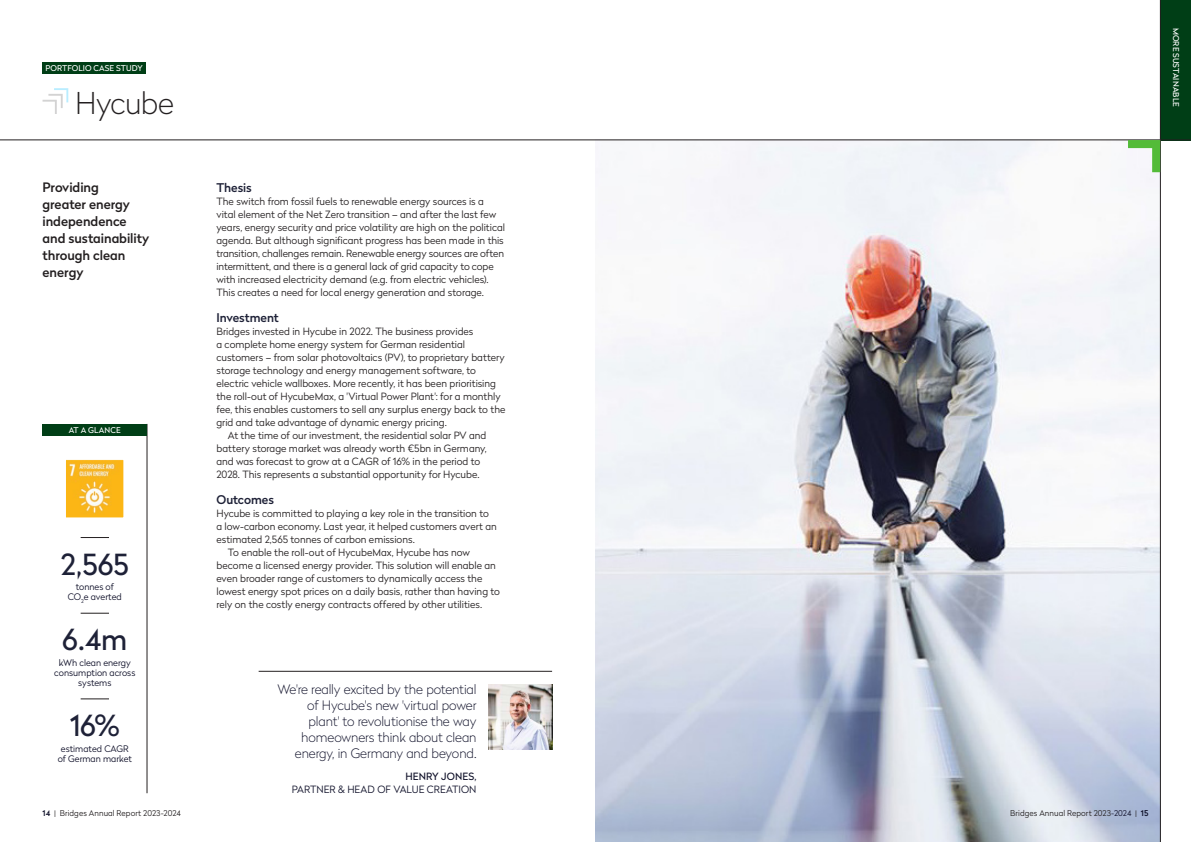
<style>
.page{position:relative;width:1191px;height:842px;background:#fff}
.page>*{position:absolute;margin:0;border:0;box-sizing:border-box;transform-origin:0 0}
.BODY_-_COPY{font:100 30px "Radikal";letter-spacing:-.02em;color:#231f20}
.Blue_Subtitle_12pt{font:29px "Radikal";letter-spacing:-.01em;color:#1e2137}
.BODY_-_COPY-2{font:100 13px/16px "Radikal";letter-spacing:-.01em;color:#0e0f28;text-align:right}
.Blue_Subtitle_20pt{font:500 13px/17px "Radikal";letter-spacing:-.005em;color:#231f20}
.Blue_Subtitle_12pt_-_Left{font:500 12px "Radikal";letter-spacing:-.005em;color:#1e2137}
.Blue_Subtitle_12pt_-_Left-2{font:300 10px/13px "Radikal";color:#231f20}
.Blue_Subtitle_12pt-2{font:300 10px/13px "Radikal";letter-spacing:.005em;color:#0e0f28;text-align:right}
.BODY_-_COPY-3{font:300 9px/10px "Radikal";color:#0e0f28;text-align:center}
.t1{font:300 8px "Radikal";letter-spacing:.01em;color:#231f20}
.BODY_-_COPY-4{font:8px "Radikal";letter-spacing:.015em;color:#fff}
.s1{font-weight:400}
.s2{font-weight:500;color:#0e0f28}
.s3{color:#0e0f28}
</style>
<div class="page">
<div style="left:1160px;top:0;width:31px;height:140px;background:#003e16"></div>
<img style="left:595px;top:141px;width:565px;height:701px">
<div style="left:43px;top:62px;width:103px;height:12px;background:#003e16"></div>
<hr style="left:1160px;top:0;width:1px;height:842px;background:#231f20">
<hr style="left:0;top:140px;width:1191px;height:1px;background:#231f20">
<svg style="left:43px;top:88px;width:25px;height:26px"></svg>
<img style="left:67px;top:461px;width:55px;height:55px">
<div style="left:65px;top:459px;width:59px;height:59px;border:1px solid #fff"></div>
<svg style="left:81px;top:537px;width:28px;height:1px"></svg>
<svg style="left:81px;top:613px;width:28px;height:1px"></svg>
<svg style="left:81px;top:699px;width:28px;height:1px"></svg>
<hr style="left:147px;top:424px;width:1px;height:369px;background:#231f20">
<div style="left:42px;top:424px;width:105px;height:12px;background:#003e16"></div>
<svg style="left:1128px;top:140px;width:32px;height:32px"></svg>
<hr style="left:259px;top:671px;width:293px;height:1px;background:#231f20">
<img style="left:488px;top:684px;width:65px;height:65px">
<p class="BODY_-_COPY-4" style="left:45px;top:63px;width:99px">PORTFOLIO CASE STUDY</p>
<p class="BODY_-_COPY" style="left:75px;top:82px;width:100px">Hycube</p>
<p class="Blue_Subtitle_20pt" style="left:43px;top:178px;width:108px">Providing<br>greater energy independence and sustainability through clean energy</p>
<p class="Blue_Subtitle_12pt_-_Left" style="left:216px;top:179px;width:37px">Thesis</p>
<p class="Blue_Subtitle_12pt_-_Left-2" style="left:216px;top:194px;width:290px">The switch from fossil fuels to renewable energy sources is a vital element of the Net Zero transition – and after the last few years, energy security and price volatility are high on the political agenda. But although significant progress has been made in this transition, challenges remain. Renewable energy sources are often intermittent, and there is a general lack of grid capacity to cope with increased electricity demand (e.g. from electric vehicles).<br>This creates a need for local energy generation and storage.</p>
<p class="Blue_Subtitle_12pt_-_Left" style="left:216px;top:309px;width:64px">Investment</p>
<p class="Blue_Subtitle_12pt_-_Left-2" style="left:216px;top:324px;width:290px">Bridges invested in Hycube in 2022. The business provides<br>a complete home energy system for German residential customers – from solar photovoltaics (PV), to proprietary battery storage technology and energy management software, to electric vehicle wallboxes. More recently, it has been prioritising the roll-out of HycubeMax, a 'Virtual Power Plant': for a monthly fee, this enables customers to sell any surplus energy back to the grid and take advantage of dynamic energy pricing.</p>
<p class="Blue_Subtitle_12pt_-_Left-2" style="left:216px;top:428px;width:272px;text-indent:11px">At the time of our investment, the residential solar PV and battery storage market was already worth €5bn in Germany, and was forecast to grow at a CAGR of 16% in the period to 2028. This represents a substantial opportunity for Hycube.</p>
<p class="Blue_Subtitle_12pt_-_Left" style="left:216px;top:491px;width:59px">Outcomes</p>
<p class="Blue_Subtitle_12pt_-_Left-2" style="left:216px;top:506px;width:282px">Hycube is committed to playing a key role in the transition to a low-carbon economy. Last year, it helped customers avert an estimated 2,565 tonnes of carbon emissions.</p>
<p class="Blue_Subtitle_12pt_-_Left-2" style="left:216px;top:545px;width:285px;text-indent:11px">To enable the roll-out of HycubeMax, Hycube has now become a licensed energy provider. This solution will enable an even broader range of customers to dynamically access the lowest energy spot prices on a daily basis, rather than having to rely on the costly energy contracts offered by other utilities.</p>
<p class="BODY_-_COPY-4" style="left:69px;top:424px;width:53px">AT A GLANCE</p>
<p class="Blue_Subtitle_12pt" style="left:61px;top:543px;width:70px">2,565</p>
<p class="BODY_-_COPY-3" style="left:68px;top:581px;width:56px">tonnes of<br>CO<sub>2</sub>e averted</p>
<p class="Blue_Subtitle_12pt" style="left:62px;top:619px;width:67px">6.4m</p>
<p class="BODY_-_COPY-3" style="left:54px;top:657px;width:83px">kWh clean energy consumption across systems</p>
<p class="Blue_Subtitle_12pt" style="left:70px;top:705px;width:52px">16%</p>
<p class="BODY_-_COPY-3" style="left:58px;top:743px;width:76px">estimated CAGR of German market</p>
<p class="BODY_-_COPY-2" style="left:277px;top:680px;width:201px">We're really excited by the potential of Hycube's new 'virtual power plant' to revolutionise the way homeowners think about clean energy, in Germany and beyond.</p>
<p class="Blue_Subtitle_12pt-2" style="left:292px;top:770px;width:186px"><span class="s1">HENRY JONES,<br></span>PARTNER &amp; HEAD OF VALUE CREATION</p>
<p class="t1" style="left:43px;top:808px;width:140px"><span class="s2">14</span> | Bridges Annual Report 2023-2024</p>
<p class="t1" style="left:1010px;top:808px;width:140px">Bridges Annual Report 2023<span class="s3">-2024</span> | <span class="s2">15</span></p>
<p class="BODY_-_COPY-4" style="left:1181px;top:28px;width:81px;rotate:90deg">MORE SUSTAINABLE</p>
</div>
